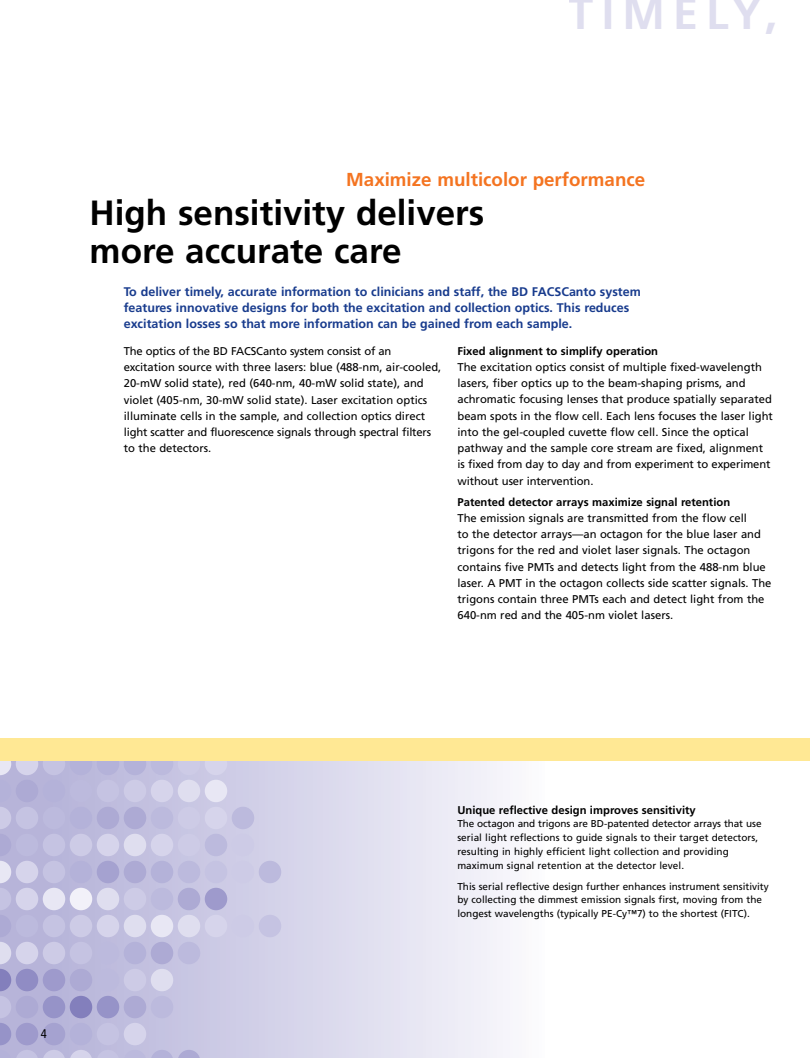
<style>
.page{position:relative;width:810px;height:1058px;background:#fff}
.page>*{position:absolute;margin:0;border:0;box-sizing:border-box;transform-origin:0 0}
.t1{font:700 45px "Frutiger";letter-spacing:.18em;color:#dfdeef}
.t2{font:700 35px/37.5px "Frutiger";color:#000}
.t3{font:700 18.75px "Frutiger";color:#f47421}
.t4{font:700 12.5px/16.2px "Frutiger";color:#183b8d}
.t5{font:condensed 12.5px "Frutiger";color:#000}
.t6{font:11.25px/16.2px "Frutiger";color:#000}
.t7{font:700 11.25px "Frutiger";color:#000}
.t8{font:10px/13.8px "Frutiger";color:#000}
</style>
<div class="page">
<svg style="left:200px;top:761px;width:303px;height:297px;background:#dfdeef"></svg>
<div style="left:205px;top:752px;width:22px;height:23px;background:#d6d4eb;border-radius:50%"></div>
<div style="left:205px;top:779px;width:22px;height:23px;background:#e8e7f4;border-radius:50%"></div>
<div style="left:232px;top:806px;width:22px;height:23px;background:#bcbadd;border-radius:50%"></div>
<div style="left:205px;top:833px;width:22px;height:23px;background:#bcbadd;border-radius:50%"></div>
<div style="left:232px;top:833px;width:22px;height:23px;background:#cdcbe6;border-radius:50%"></div>
<div style="left:232px;top:860px;width:22px;height:23px;background:#cdcbe6;border-radius:50%"></div>
<div style="left:259px;top:860px;width:22px;height:23px;background:#bcbadd;border-radius:50%"></div>
<div style="left:205px;top:914px;width:22px;height:23px;background:#d6d4eb;border-radius:50%"></div>
<div style="left:232px;top:914px;width:22px;height:23px;background:#cdcbe6;border-radius:50%"></div>
<div style="left:259px;top:914px;width:22px;height:23px;background:#c5c3e2;border-radius:50%"></div>
<div style="left:205px;top:806px;width:22px;height:23px;background:#d6d4eb;border-radius:50%"></div>
<svg style="left:0;top:761px;width:200px;height:297px;background:#bebcdd"></svg>
<div style="left:43px;top:860px;width:22px;height:23px;background:#c5c3e2;border-radius:50%"></div>
<div style="left:151px;top:860px;width:22px;height:23px;background:#b4b2d9;border-radius:50%"></div>
<div style="left:70px;top:887px;width:22px;height:23px;background:#f2f1f9;border-radius:50%"></div>
<div style="left:124px;top:887px;width:22px;height:23px;background:#cdcbe6;border-radius:50%"></div>
<div style="left:205px;top:860px;width:22px;height:23px;background:#c5c3e2;border-radius:50%"></div>
<div style="left:205px;top:887px;width:22px;height:23px;background:#9e9acc;border-radius:50%"></div>
<div style="left:178px;top:914px;width:22px;height:23px;background:#dfdeef;border-radius:50%"></div>
<div style="left:0;top:738px;width:810px;height:23px;background:#ffe894"></div>
<h1 class="t1" style="left:569px;top:-13px;width:210px">TIMELY,</h1>
<h3 class="t3" style="left:346px;top:168px;width:301px">Maximize multicolor performance</h3>
<h2 class="t2" style="left:90px;top:194px;width:396px">High sensitivity delivers more accurate care</h2>
<p class="t4" style="left:124px;top:283px;width:519px">To deliver timely, accurate information to clinicians and staff, the BD FACSCanto system features innovative designs for both the excitation and collection optics. This reduces excitation losses so that more information can be gained from each sample.</p>
<p class="t6" style="left:124px;top:342px;width:319px">The optics of the BD FACSCanto system consist of an excitation source with three lasers: blue (488-nm, air-cooled, 20-mW solid state), red (640-nm, 40-mW solid state), and violet (405-nm, 30-mW solid state). Laser excitation optics illuminate cells in the sample, and collection optics direct light scatter and fluorescence signals through spectral filters to the detectors.</p>
<p class="t7" style="left:458px;top:344px;width:202px">Fixed alignment to simplify operation</p>
<p class="t6" style="left:458px;top:359px;width:317px">The excitation optics consist of multiple fixed-wavelength lasers, fiber optics up to the beam-shaping prisms, and achromatic focusing lenses that produce spatially separated beam spots in the flow cell. Each lens focuses the laser light into the gel-coupled cuvette flow cell. Since the optical pathway and the sample core stream are fixed, alignment is fixed from day to day and from experiment to experiment without user intervention.</p>
<p class="t7" style="left:458px;top:495px;width:274px">Patented detector arrays maximize signal retention</p>
<p class="t6" style="left:458px;top:510px;width:316px">The emission signals are transmitted from the flow cell<br>to the detector arrays—an octagon for the blue laser and trigons for the red and violet laser signals. The octagon contains five PMTs and detects light from the 488-nm blue laser. A PMT in the octagon collects side scatter signals. The trigons contain three PMTs each and detect light from the 640-nm red and the 405-nm violet lasers.</p>
<p class="t5" style="left:41px;top:1026px;width:8px">4</p>
<p class="t7" style="left:457px;top:803px;width:240px">Unique reflective design improves sensitivity</p>
<p class="t8" style="left:457px;top:816px;width:306px">The octagon and trigons are BD-patented detector arrays that use serial light reflections to guide signals to their target detectors, resulting in highly efficient light collection and providing maximum signal retention at the detector level.</p>
<p class="t8" style="left:457px;top:879px;width:313px">This serial reflective design further enhances instrument sensitivity by collecting the dimmest emission signals first, moving from the longest wavelengths (typically PE-Cy™7) to the shortest (FITC).</p>
</div>
